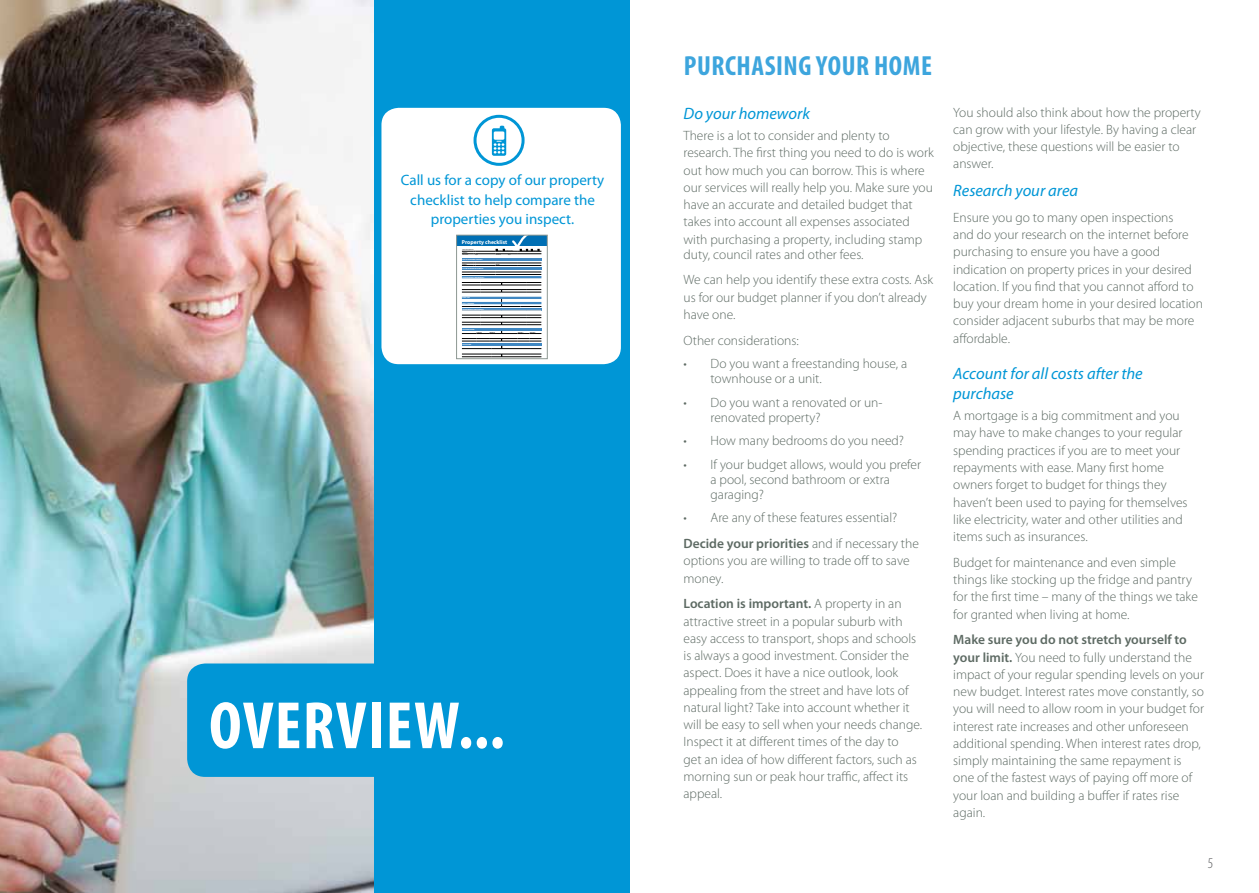
<style>
.page{position:relative;width:1259px;height:893px;background:#fff}
.page>*{position:absolute;margin:0;border:0;box-sizing:border-box;transform-origin:0 0}
.t1{font:700 condensed 67.5px "Myriad Pro";color:#fff}
.t2{font:700 condensed 27.75px "Myriad Pro";letter-spacing:.02em;color:#3da5dd}
.t3{font:italic 16.5px/19.5px "Myriad Pro";color:#0096d6}
.t4{font:15px/19.5px "Myriad Pro";color:#0096d6;text-align:center}
.t5{font:300 condensed 15px "Myriad Pro";color:#58595b}
.t6{font:300 13.5px/17.2px "Myriad Pro";color:#5d6a63}
.t7{font:700 5.55px "Myriad Pro";color:#fff}
.s1{font-weight:600}
</style>
<div class="page">
<img style="left:0;top:0;width:374px;height:893px">
<div style="left:374px;top:0;width:255px;height:893px;background:#0096d6"></div>
<div style="left:187px;top:663px;width:298px;height:114px;background:#0096d6;border-radius:18px"></div>
<div style="left:381px;top:107px;width:240px;height:258px;background:#fff;border-radius:18px"></div>
<div style="left:380px;top:106px;width:242px;height:260px;border:2px solid #0096d6;border-radius:18px"></div>
<svg style="left:492px;top:126px;width:14px;height:30px"></svg>
<div style="left:473px;top:115px;width:51px;height:51px;border:3px solid #0096d6;border-radius:50%"></div>
<div style="left:456px;top:235px;width:91px;height:11px;background:#006fb4"></div>
<hr style="left:462px;top:258px;width:79px;height:2px;background:#3f87c2">
<svg style="left:462px;top:263px;width:79px;height:3px"></svg>
<hr style="left:462px;top:267px;width:79px;height:2px;background:#3f87c2">
<hr style="left:462px;top:272px;width:33px;height:1px;background:#000">
<hr style="left:495px;top:272px;width:46px;height:1px;background:#000">
<hr style="left:462px;top:274px;width:33px;height:1px;background:#000">
<hr style="left:495px;top:274px;width:46px;height:1px;background:#000">
<hr style="left:462px;top:276px;width:79px;height:2px;background:#3f87c2">
<hr style="left:462px;top:297px;width:79px;height:2px;background:#3f87c2">
<hr style="left:462px;top:329px;width:79px;height:2px;background:#3f87c2">
<svg style="left:462px;top:331px;width:79px;height:26px"></svg>
<svg style="left:462px;top:299px;width:79px;height:26px"></svg>
<svg style="left:462px;top:282px;width:79px;height:11px"></svg>
<svg style="left:461px;top:237px;width:80px;height:18px"></svg>
<div style="left:456px;top:235px;width:91px;height:124px;border:1px solid #8d9893"></div>
<p class="t4" style="left:401px;top:170px;width:205px">Call us for a copy of our property checklist to help compare the properties you inspect.</p>
<p class="t7" style="left:462px;top:239px;width:47px">Property checklist</p>
<h1 class="t1" style="left:209px;top:683px;width:297px">OVERVIEW...</h1>
<h2 class="t2" style="left:684px;top:48px;width:250px">PURCHASING YOUR HOME</h2>
<p class="t3" style="left:683px;top:103px;width:128px">Do your homework</p>
<p class="t6" style="left:683px;top:127px;width:252px">There is a lot to consider and plenty to research. The first thing you need to do is work out how much you can borrow. This is where our services will really help you. Make sure you have an accurate and detailed budget that takes into account all expenses associated with purchasing a property, including stamp</p>
<p class="t6" style="left:683px;top:242px;width:251px;line-height:25.8px">duty, council rates and other fees.<br>We can help you identify these extra costs. Ask</p>
<p class="t6" style="left:683px;top:289px;width:245px">us for our budget planner if you don’t already have one.</p>
<p class="t6" style="left:683px;top:332px;width:117px">Other considerations:</p>
<p class="t6" style="left:710px;top:356px;width:198px;line-height:15px;text-indent:-27px">• Do you want a freestanding house, a townhouse or a unit.</p>
<p class="t6" style="left:710px;top:395px;width:173px;line-height:15px;text-indent:-27px">• Do you want a renovated or un&shy;renovated property?</p>
<p class="t6" style="left:683px;top:432px;width:222px">• How many bedrooms do you need?</p>
<p class="t6" style="left:710px;top:457px;width:212px;line-height:15px;text-indent:-27px">• If your budget allows, would you prefer a pool, second bathroom or extra garaging?</p>
<p class="t6" style="left:683px;top:505px;width:237px;line-height:25.8px">• Are any of these features essential?<br><span class="s1">Decide your priorities</span> and if necessary the</p>
<p class="t6" style="left:683px;top:552px;width:227px">options you are willing to trade off to save money.</p>
<p class="t6" style="left:683px;top:595px;width:240px"><span class="s1">Location is important.</span> A property in an attractive street in a popular suburb with easy access to transport, shops and schools is always a good investment. Consider the aspect. Does it have a nice outlook, look appealing from the street and have lots of natural light? Take into account whether it will be easy to sell when your needs change.<br>Inspect it at different times of the day to<br>get an idea of how different factors, such as morning sun or peak hour traffic, affect its appeal.</p>
<p class="t6" style="left:953px;top:104px;width:249px">You should also think about how the property can grow with your lifestyle. By having a clear objective, these questions will be easier to answer.</p>
<p class="t3" style="left:953px;top:181px;width:126px">Research your area</p>
<p class="t6" style="left:953px;top:209px;width:251px">Ensure you go to many open inspections<br>and do your research on the internet before purchasing to ensure you have a good indication on property prices in your desired location. If you find that you cannot afford to buy your dream home in your desired location consider adjacent suburbs that may be more affordable.</p>
<p class="t3" style="left:953px;top:364px;width:191px">Account for all costs after the purchase</p>
<p class="t6" style="left:953px;top:407px;width:236px">A mortgage is a big commitment and you may have to make changes to your regular spending practices if you are to meet your repayments with ease. Many first home owners forget to budget for things they haven’t been used to paying for themselves like electricity, water and other utilities and items such as insurances.</p>
<p class="t6" style="left:953px;top:554px;width:246px">Budget for maintenance and even simple things like stocking up the fridge and pantry for the first time – many of the things we take for granted when living at home.</p>
<p class="t6" style="left:953px;top:631px;width:252px"><span class="s1">Make sure you do not stretch yourself to your limit.</span> You need to fully understand the impact of your regular spending levels on your new budget. Interest rates move constantly, so you will need to allow room in your budget for interest rate increases and other unforeseen additional spending. When interest rates drop, simply maintaining the same repayment is one of the fastest ways of paying off more of your loan and building a buffer if rates rise again.</p>
<p class="t5" style="left:1207px;top:855px;width:7px">5</p>
</div>
